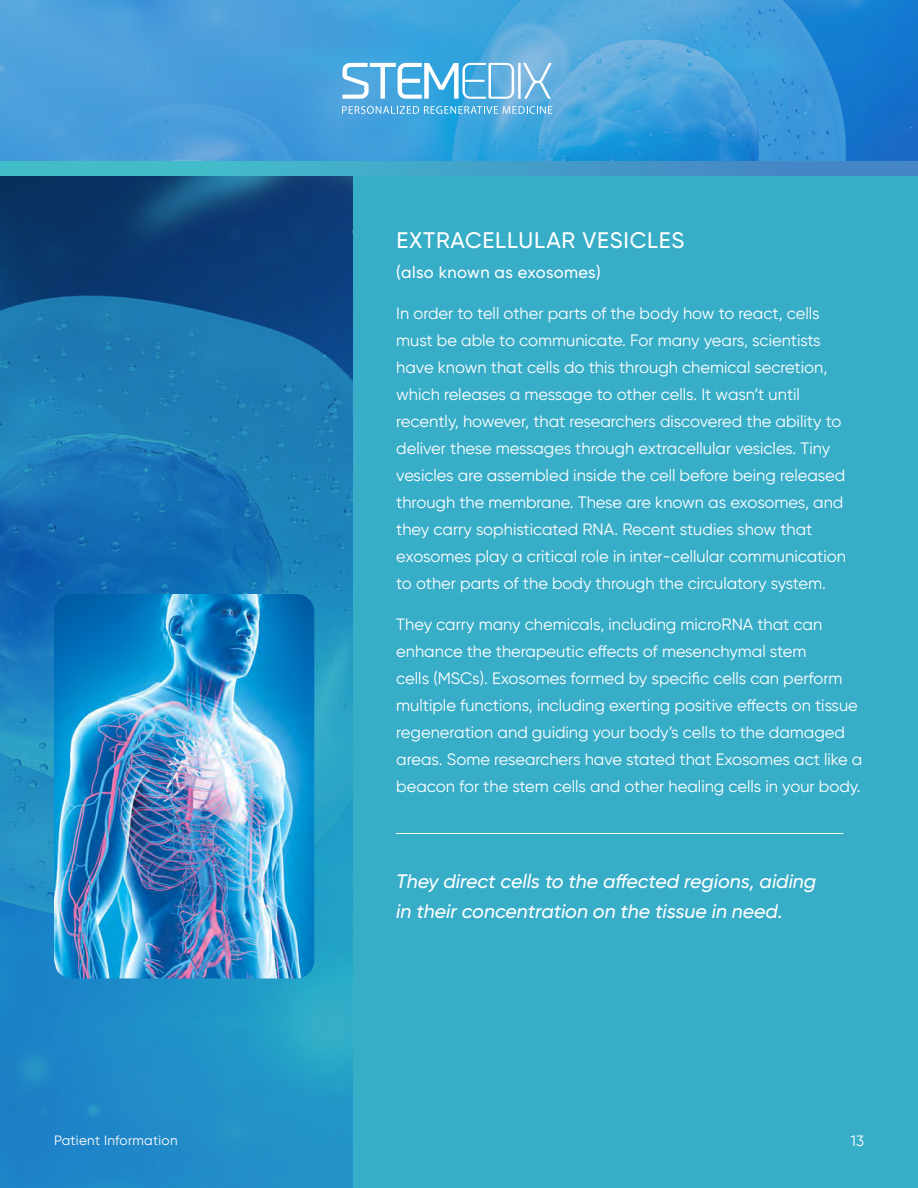
<style>
.page{position:relative;width:918px;height:1188px;background:#fff}
.page>*{position:absolute;margin:0;border:0;box-sizing:border-box;transform-origin:0 0}
.t1{font:500 22.5px "Gilroy";letter-spacing:.035em;color:#fff}
.t2{font:italic 500 19.5px/30px "Gilroy";color:#fff}
.t3{font:16.5px/27px "Gilroy";color:#fff}
.t4{font:500 16.5px "Gilroy";letter-spacing:.025em;color:#fff}
.t5{font:15px "Gilroy";color:#fff}
.t6{font:13.5px "Gilroy";letter-spacing:.02em;color:#fff}
</style>
<div class="page">
<div style="left:0;top:173px;width:918px;height:1015px;background:#37adc8"></div>
<img style="left:0;top:176px;width:353px;height:1012px">
<img style="left:54px;top:594px;width:260px;height:384px">
<img style="left:0;top:0;width:918px;height:161px">
<svg style="left:0;top:161px;width:918px;height:15px"></svg>
<svg style="left:343px;top:63px;width:209px;height:36px"></svg>
<svg style="left:342px;top:106px;width:210px;height:8px"></svg>
<hr style="left:396px;top:833px;width:447px;height:1px;background:#fff">
<h1 class="t1" style="left:396px;top:226px;width:290px">EXTRACELLULAR VESICLES</h1>
<p class="t4" style="left:396px;top:262px;width:206px">(also known as exosomes)</p>
<p class="t3" style="left:396px;top:300px;width:451px">In order to tell other parts of the body how to react, cells must be able to communicate. For many years, scientists have known that cells do this through chemical secretion, which releases a message to other cells. It wasn’t until recently, however, that researchers discovered the ability to deliver these messages through extracellular vesicles. Tiny vesicles are assembled inside the cell before being released through the membrane. These are known as exosomes, and they carry sophisticated RNA. Recent studies show that exosomes play a critical role in inter-cellular communication to other parts of the body through the circulatory system.</p>
<p class="t3" style="left:396px;top:611px;width:468px">They carry many chemicals, including microRNA that can enhance the therapeutic effects of mesenchymal stem<br>cells (MSCs). Exosomes formed by specific cells can perform multiple functions, including exerting positive effects on tissue regeneration and guiding your body’s cells to the damaged areas. Some researchers have stated that Exosomes act like a beacon for the stem cells and other healing cells in your body.</p>
<p class="t2" style="left:396px;top:866px;width:422px">They direct cells to the affected regions, aiding in their concentration on the tissue in need.</p>
<p class="t6" style="left:54px;top:1132px;width:125px">Patient Information</p>
<p class="t5" style="left:851px;top:1132px;width:15px">13</p>
</div>
